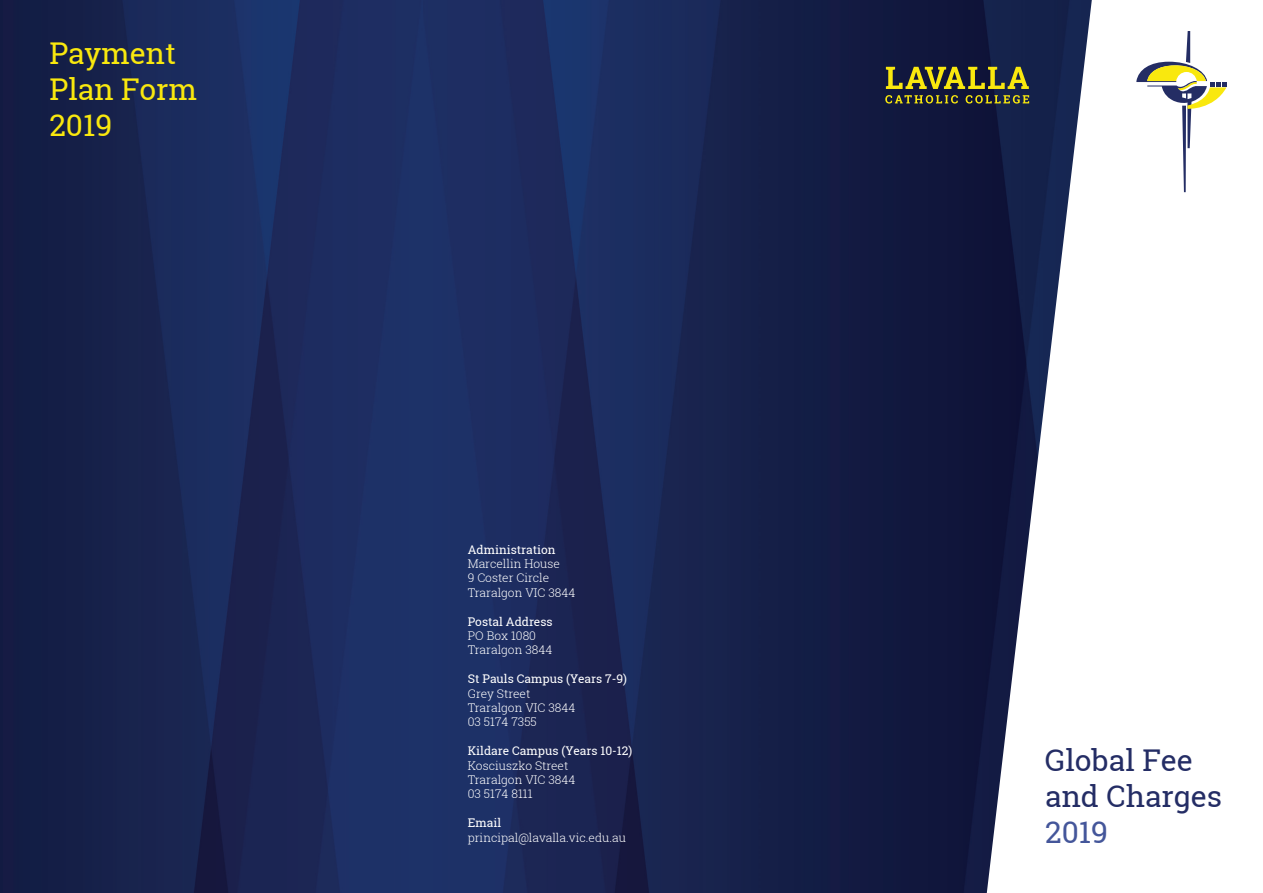
<style>
.page{position:relative;width:1263px;height:893px;background:#fff}
.page>*{position:absolute;margin:0;border:0;box-sizing:border-box;transform-origin:0 0}
.t1{font:30px/36px "Roboto Slab";color:#242d65}
.t2{font:30px/36px "Roboto Slab";color:#f9e80e}
.t3{font:300 12px/14.4px "Roboto Slab";color:#fff}
.t4{font:12px/14.4px "Roboto Slab";color:#fff}
.s1{font-weight:300}
.s2{font-weight:400}
.s3{color:#44569a}
</style>
<div class="page">
<img style="left:0;top:0;width:987px;height:893px">
<svg style="left:987px;top:0;width:240px;height:891px"></svg>
<svg style="left:1136px;top:31px;width:90px;height:161px"></svg>
<svg style="left:886px;top:67px;width:143px;height:22px;background:#726f2a"></svg>
<svg style="left:885px;top:95px;width:73px;height:9px"></svg>
<svg style="left:966px;top:95px;width:63px;height:9px"></svg>
<p class="t2" style="left:49px;top:35px;width:149px">Payment<br>Plan Form<br>2019</p>
<p class="t4" style="left:468px;top:542px;width:94px">Administration<br><span class="s1">Marcellin House</span></p>
<p class="t3" style="left:468px;top:571px;width:83px">9 Coster Circle</p>
<p class="t3" style="left:468px;top:585px;width:109px">Traralgon VIC 3844</p>
<p class="t4" style="left:468px;top:614px;width:86px">Postal Address</p>
<p class="t3" style="left:468px;top:629px;width:70px">PO Box 1080</p>
<p class="t3" style="left:468px;top:643px;width:86px">Traralgon 3844</p>
<p class="t4" style="left:468px;top:672px;width:161px">St Pauls Campus (Years 7-9)</p>
<p class="t3" style="left:468px;top:686px;width:64px">Grey Street</p>
<p class="t3" style="left:468px;top:701px;width:109px">Traralgon VIC 3844</p>
<p class="t3" style="left:468px;top:715px;width:71px">03 5174 7355</p>
<p class="t4" style="left:468px;top:744px;width:166px">Kildare Campus (Years 10-12)</p>
<p class="t3" style="left:468px;top:758px;width:102px">Kosciuszko Street</p>
<p class="t3" style="left:468px;top:773px;width:109px">Traralgon VIC 3844</p>
<p class="t3" style="left:468px;top:787px;width:66px">03 5174 8111</p>
<p class="t3" style="left:468px;top:816px;width:160px"><span class="s2">Email </span>principal@lavalla.vic.edu.au</p>
<p class="t1" style="left:1045px;top:743px;width:178px">Global Fee and Charges<br><span class="s3">2019</span></p>
</div>
